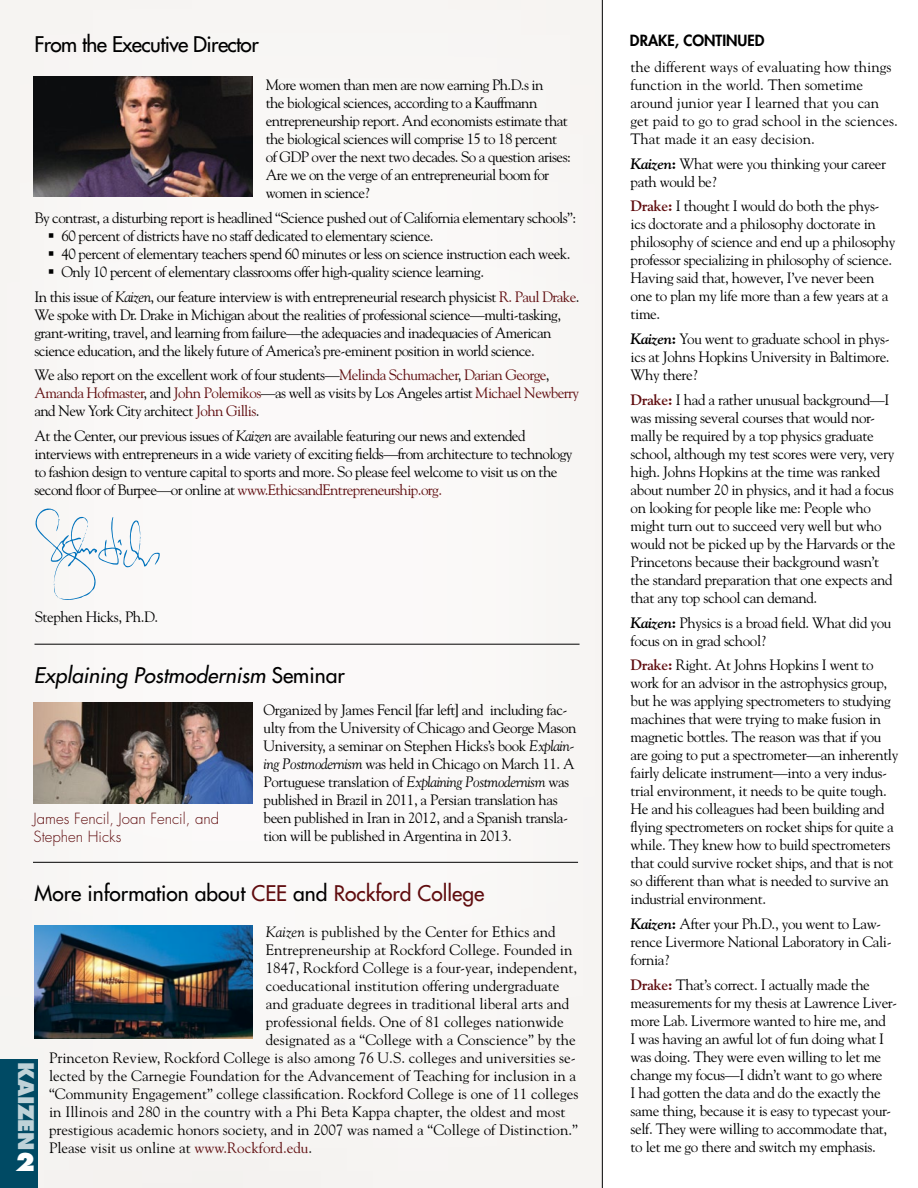
<style>
.page{position:relative;width:918px;height:1188px;background:#fff}
.page>*{position:absolute;margin:0;border:0;box-sizing:border-box;transform-origin:0 0}
.t1{font:800 24px "Futura Std";color:#fff}
.t2{font:500 21px "Futura Std";color:#000}
.t3{font:italic 500 21px "Futura Std";color:#000}
.t4{font:500 21px "Futura Std";letter-spacing:-.03em;color:#000}
.t5{font:800 21px "Futura Std";letter-spacing:-.025em;color:#bfd2d8}
.t6{font:15px/18px "Goudy Std";letter-spacing:-.025em;color:#000}
.t7{font:15px/18px "Goudy Std";color:#000}
.t8{font:300 15px/18px "Futura Std";color:#600d0f}
.t9{font:800 15px "Futura Std";color:#000}
.s1{font-style:italic}
.s2{color:#600d0f}
.s3{font-style:normal}
.s4{font-weight:700;font-style:italic}
.s5{font-weight:700}
.s6{font-weight:700;color:#600d0f}
</style>
<div class="page">
<div style="left:0;top:0;width:602px;height:1188px;background:#f9f7f6"></div>
<div style="left:0;top:1059px;width:37px;height:129px;background:#004a64"></div>
<img style="left:35px;top:926px;width:217px;height:113px">
<hr style="left:602px;top:0;width:1px;height:1188px;background:#000">
<img style="left:34px;top:702px;width:218px;height:102px">
<hr style="left:34px;top:644px;width:546px;height:1px;background:#000">
<img style="left:34px;top:76px;width:218px;height:121px">
<svg style="left:36px;top:509px;width:124px;height:91px"></svg>
<hr style="left:33px;top:862px;width:545px;height:1px;background:#000">
<svg style="left:54px;top:241px;width:15px;height:1px"></svg>
<svg style="left:54px;top:259px;width:15px;height:1px"></svg>
<svg style="left:54px;top:277px;width:15px;height:1px"></svg>
<h2 class="t4" style="left:35px;top:31px;width:226px">From the Executive Director</h2>
<p class="t6" style="left:266px;top:76px;width:307px">More women than men are now earning Ph.D.s in<br>the biological sciences, according to a Kauffmann entrepreneurship report. And economists estimate that the biological sciences will comprise 15 to 18 percent of GDP over the next two decades. So a question arises:<br>Are we on the verge of an entrepreneurial boom for women in science?</p>
<p class="t6" style="left:34px;top:208px;width:543px">By contrast, a disturbing report is headlined “Science pushed out of California elementary schools”:</p>
<p class="t6" style="left:48px;top:226px;width:387px">▪ 60 percent of districts have no staff dedicated to elementary science.</p>
<p class="t6" style="left:48px;top:244px;width:524px">▪ 40 percent of elementary teachers spend 60 minutes or less on science instruction each week.</p>
<p class="t6" style="left:34px;top:259px;width:547px;line-height:24.8px;text-indent:14px">▪ Only 10 percent of elementary classrooms offer high-quality science learning.<br>In this issue of <span class="s1">Kaizen</span>, our feature interview is with entrepreneurial research physicist <span class="s2">R. Paul Drake</span>.</p>
<p class="t6" style="left:34px;top:305px;width:528px">We spoke with Dr. Drake in Michigan about the realities of professional science—multi-tasking, grant-writing, travel, and learning from failure—the adequacies and inadequacies of American science education, and the likely future of America’s pre-eminent position in world science.</p>
<p class="t6" style="left:34px;top:366px;width:546px">We also report on the excellent work of four students—<span class="s2">Melinda Schumacher</span>, <span class="s2">Darian George</span>,<br><span class="s2">Amanda Hofmaster</span>, and <span class="s2">John Polemikos</span>—as well as visits by Los Angeles artist <span class="s2">Michael Newberry </span>and New York City architect <span class="s2">John Gillis</span>.</p>
<p class="t6" style="left:34px;top:427px;width:540px">At the Center, our previous issues of <span class="s1">Kaizen</span> are available featuring our news and extended interviews with entrepreneurs in a wide variety of exciting fields—from architecture to technology to fashion design to venture capital to sports and more. So please feel welcome to visit us on the second floor of Burpee—or online at <span class="s2">www.EthicsandEntrepreneurship.org.</span></p>
<p class="t6" style="left:35px;top:608px;width:125px">Stephen Hicks, Ph.D.</p>
<h2 class="t3" style="left:34px;top:662px;width:312px">Explaining Postmodernism <span class="s3">Seminar</span></h2>
<p class="t8" style="left:34px;top:810px;width:187px">James Fencil, Joan Fencil, and<br>Stephen Hicks</p>
<p class="t6" style="left:264px;top:700px;width:314px">Organized by James Fencil [far left] and including fac&shy;ulty from the University of Chicago and George Mason University, a seminar on Stephen Hicks’s book <span class="s1">Explain&shy;ing Postmodernism</span> was held in Chicago on March 11. A Portuguese translation of <span class="s1">Explaining Postmodernism</span> was published in Brazil in 2011, a Persian translation has been published in Iran in 2012, and a Spanish transla&shy;tion will be published in Argentina in 2013.</p>
<h2 class="t2" style="left:35px;top:881px;width:451px">More information about <span class="s2">CEE</span> and <span class="s2">Rockford College</span></h2>
<p class="t7" style="left:266px;top:923px;width:291px"><span class="s1">Kaizen</span> is published by the Center for Ethics and</p>
<p class="t7" style="left:266px;top:941px;width:308px">Entrepreneurship at Rockford College. Founded in</p>
<p class="t7" style="left:266px;top:959px;width:313px">1847, Rockford College is a four-year, independent,</p>
<p class="t7" style="left:266px;top:977px;width:295px">coeducational institution offering undergraduate</p>
<p class="t7" style="left:266px;top:995px;width:305px">and graduate degrees in traditional liberal arts and</p>
<p class="t7" style="left:266px;top:1013px;width:299px">professional fields. One of 81 colleges nationwide</p>
<p class="t7" style="left:266px;top:1031px;width:311px">designated as a “College with a Conscience” by the</p>
<p class="t7" style="left:49px;top:1049px;width:528px">Princeton Review, Rockford College is also among 76 U.S. colleges and universities se-</p>
<p class="t7" style="left:49px;top:1067px;width:529px">lected by the Carnegie Foundation for the Advancement of Teaching for inclusion in a</p>
<p class="t7" style="left:49px;top:1085px;width:531px">“Community Engagement” college classification. Rockford College is one of 11 colleges</p>
<p class="t7" style="left:49px;top:1103px;width:518px">in Illinois and 280 in the country with a Phi Beta Kappa chapter, the oldest and most</p>
<p class="t7" style="left:49px;top:1121px;width:530px">prestigious academic honors society, and in 2007 was named a “College of Distinction.”</p>
<p class="t7" style="left:49px;top:1139px;width:265px">Please visit us online at <span class="s2">www.Rockford.edu</span>.</p>
<h2 class="t5" style="left:40px;top:1062px;width:89px;rotate:90deg">KAIZEN</h2>
<h1 class="t1" style="left:15px;top:1147px;width:21px">2</h1>
<p class="t9" style="left:630px;top:31px;width:136px">DRAKE, CONTINUED</p>
<p class="t7" style="left:631px;top:58px;width:269px">the different ways of evaluating how things function in the world. Then sometime around junior year I learned that you can get paid to go to grad school in the sciences.<br>That made it an easy decision.</p>
<p class="t6" style="left:631px;top:154px;width:257px"><span class="s4">Kaizen</span><span class="s5">:</span> What were you thinking your career path would be?</p>
<p class="t6" style="left:631px;top:197px;width:266px"><span class="s6">Drake:</span> I thought I would do both the phys&shy;ics doctorate and a philosophy doctorate in philosophy of science and end up a philosophy professor specializing in philosophy of science.<br>Having said that, however, I’ve never been one to plan my life more than a few years at a time.</p>
<p class="t6" style="left:631px;top:330px;width:261px;text-align:justify"><span class="s4">Kaizen</span><span class="s5">:</span> You went to graduate school in phys&shy;ics at Johns Hopkins University in Baltimore.<br>Why there?</p>
<p class="t6" style="left:631px;top:391px;width:266px"><span class="s6">Drake:</span> I had a rather unusual background—I was missing several courses that would nor&shy;mally be required by a top physics graduate school, although my test scores were very, very high. Johns Hopkins at the time was ranked about number 20 in physics, and it had a focus on looking for people like me: People who might turn out to succeed very well but who would not be picked up by the Harvards or the Princetons because their background wasn’t the standard preparation that one expects and that any top school can demand.</p>
<p class="t6" style="left:631px;top:613px;width:262px"><span class="s4">Kaizen</span><span class="s5">:</span> Physics is a broad field. What did you focus on in grad school?</p>
<p class="t6" style="left:631px;top:656px;width:269px"><span class="s6">Drake:</span> Right. At Johns Hopkins I went to work for an advisor in the astrophysics group, but he was applying spectrometers to studying machines that were trying to make fusion in magnetic bottles. The reason was that if you are going to put a spectrometer—an inherently fairly delicate instrument—into a very indus&shy;trial environment, it needs to be quite tough.<br>He and his colleagues had been building and flying spectrometers on rocket ships for quite a while. They knew how to build spectrometers that could survive rocket ships, and that is not so different than what is needed to survive an industrial environment.</p>
<p class="t6" style="left:631px;top:915px;width:263px"><span class="s4">Kaizen</span><span class="s5">:</span> After your Ph.D., you went to Law&shy;rence Livermore National Laboratory in Cali&shy;fornia?</p>
<p class="t6" style="left:631px;top:976px;width:268px"><span class="s6">Drake:</span> That’s correct. I actually made the measurements for my thesis at Lawrence Liver&shy;more Lab. Livermore wanted to hire me, and<br>I was having an awful lot of fun doing what I was doing. They were even willing to let me change my focus—I didn’t want to go where<br>I had gotten the data and do the exactly the same thing, because it is easy to typecast your&shy;self. They were willing to accommodate that, to let me go there and switch my emphasis.</p>
</div>
